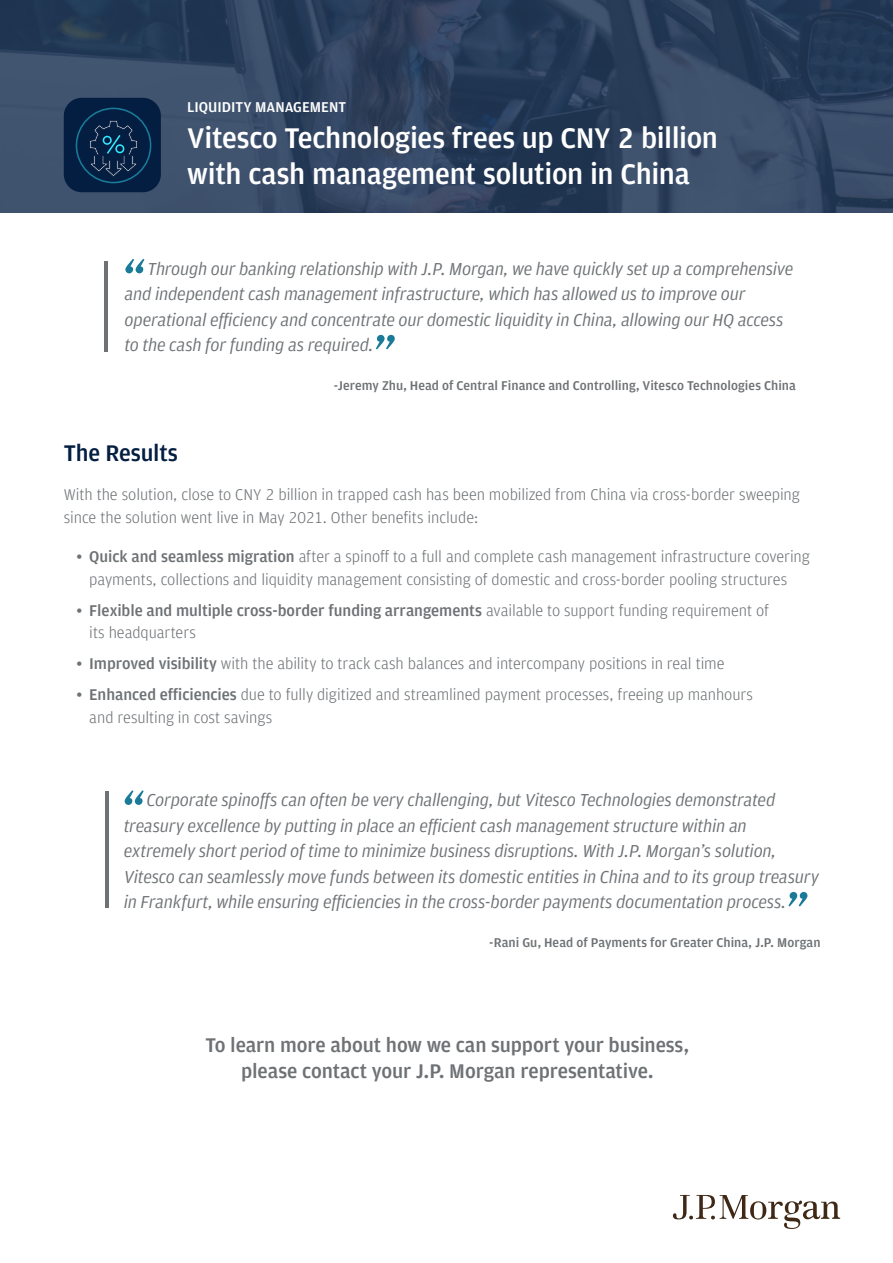
<style>
.page{position:relative;width:893px;height:1263px;background:#fff}
.page>*{position:absolute;margin:0;border:0;box-sizing:border-box;transform-origin:0 0}
.t1{font:700 30.15px/36.3px "Amplitude TF";letter-spacing:-.01em;color:#fff}
.t2{font:700 24px "Amplitude TF";letter-spacing:-.01em;color:#041e42}
.t3{font:500 21px/25.5px "Amplitude TF";letter-spacing:-.005em;color:#6e7275;text-align:center}
.t4{font:italic 18.3px/25.5px "Amplitude TF";letter-spacing:-.01em;color:#6e7275}
.t5{font:300 16.5px/22.5px "Amplitude TF";letter-spacing:-.005em;color:#6e7275}
.t6{font:700 15.15px "Amplitude TF";color:#fff}
.t7{font:700 13.5px "Amplitude TF";letter-spacing:.005em;color:#6e7275}
.s1{font-weight:500}
</style>
<div class="page">
<svg style="left:0;top:0;width:893px;height:213px;background:#2f4360"></svg>
<div style="left:64px;top:98px;width:97px;height:94px;background:#041e42;border-radius:18px"></div>
<svg style="left:76px;top:108px;width:75px;height:75px"></svg>
<svg style="left:125px;top:790px;width:19px;height:15px"></svg>
<svg style="left:788px;top:892px;width:19px;height:14px"></svg>
<hr style="left:105px;top:792px;width:4px;height:116px;background:#6e7275">
<svg style="left:125px;top:259px;width:19px;height:14px"></svg>
<svg style="left:376px;top:335px;width:19px;height:14px"></svg>
<hr style="left:104px;top:262px;width:4px;height:90px;background:#6e7275">
<svg style="left:673px;top:1195px;width:167px;height:34px"></svg>
<p class="t6" style="left:187px;top:98px;width:160px">LIQUIDITY MANAGEMENT</p>
<h1 class="t1" style="left:187px;top:120px;width:532px">Vitesco Technologies frees up CNY 2 billion with cash management solution in China</h1>
<p class="t4" style="left:124px;top:256px;width:670px;text-indent:23px">Through our banking relationship with J.P. Morgan, we have quickly set up a comprehensive and independent cash management infrastructure, which has allowed us to improve our operational efficiency and concentrate our domestic liquidity in China, allowing our HQ access to the cash for funding as required.</p>
<p class="t7" style="left:334px;top:378px;width:463px">-Jeremy Zhu, Head of Central Finance and Controlling, Vitesco Technologies China</p>
<h2 class="t2" style="left:64px;top:439px;width:116px">The Results</h2>
<p class="t5" style="left:64px;top:483px;width:738px">With the solution, close to CNY 2 billion in trapped cash has been mobilized from China via cross-border sweeping since the solution went live in May 2021. Other benefits include:</p>
<p class="t5" style="left:77px;top:545px;width:735px;text-align:center"><span class="s1">• Quick and seamless migration</span> after a spinoff to a full and complete cash management infrastructure covering payments, collections and liquidity management consisting of domestic and cross-border pooling structures</p>
<p class="t5" style="left:89px;top:599px;width:681px;text-indent:-13px"><span class="s1">• Flexible and multiple cross-border funding arrangements</span> available to support funding requirement of its headquarters</p>
<p class="t5" style="left:77px;top:652px;width:650px"><span class="s1">• Improved visibility</span> with the ability to track cash balances and intercompany positions in real time</p>
<p class="t5" style="left:89px;top:683px;width:665px;text-indent:-13px"><span class="s1">• Enhanced efficiencies</span> due to fully digitized and streamlined payment processes, freeing up manhours and resulting in cost savings</p>
<p class="t4" style="left:124px;top:788px;width:697px;text-indent:23px">Corporate spinoffs can often be very challenging, but Vitesco Technologies demonstrated treasury excellence by putting in place an efficient cash management structure within an extremely short period of time to minimize business disruptions. With J.P. Morgan’s solution, Vitesco can seamlessly move funds between its domestic entities in China and to its group treasury in Frankfurt, while ensuring efficiencies in the cross-border payments documentation process.</p>
<p class="t7" style="left:489px;top:935px;width:333px">-Rani Gu, Head of Payments for Greater China, J.P. Morgan</p>
<p class="t3" style="left:205px;top:1032px;width:485px">To learn more about how we can support your business, please contact your J.P. Morgan representative.</p>
</div>
